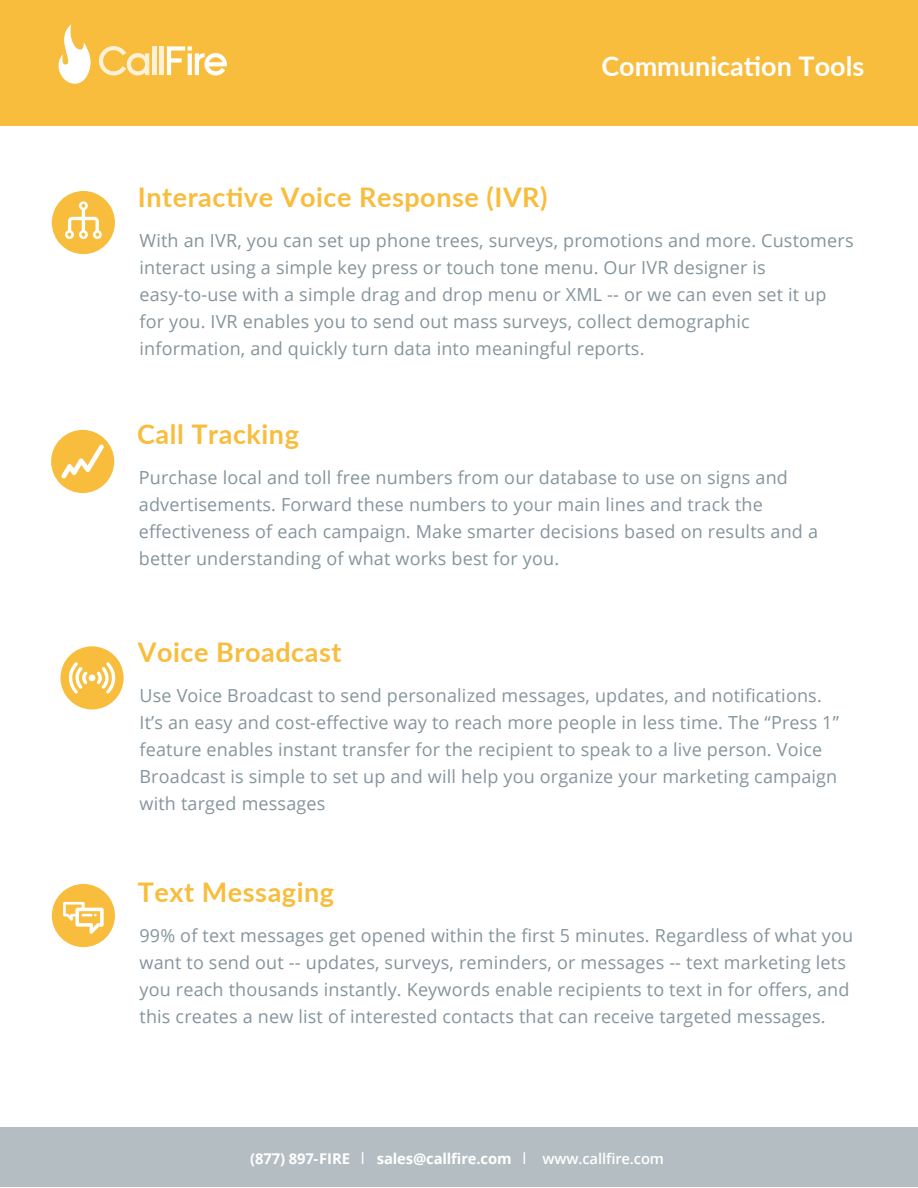
<style>
.page{position:relative;width:918px;height:1188px;background:#fff}
.page>*{position:absolute;margin:0;border:0;box-sizing:border-box;transform-origin:0 0}
.t1{font:700 27px "Lato";letter-spacing:.02em;color:#f8bd3c}
.t2{font:700 27px "Lato";color:#fff}
.t3{font:18px/27px "Open Sans";letter-spacing:.01em;color:#85949c}
.t4{font:700 14.85px "Open Sans";letter-spacing:-.01em;color:#fff}
.s1{font-weight:400;font-size:16.5px}
.s2{font-weight:600}
</style>
<div class="page">
<div style="left:1px;top:0;width:917px;height:126px;background:#f8bd3c"></div>
<svg style="left:59px;top:24px;width:32px;height:60px"></svg>
<svg style="left:99px;top:46px;width:50px;height:29px"></svg>
<div style="left:152px;top:46px;width:5px;height:29px;background:#fdf1d8"></div>
<hr style="left:160px;top:46px;width:4px;height:29px;background:#fdf1d8">
<svg style="left:167px;top:46px;width:60px;height:29px"></svg>
<div style="left:0;top:1128px;width:918px;height:59px;background:#b4bec2"></div>
<div style="left:52px;top:884px;width:63px;height:63px;background:#f8bd3c;border-radius:50%"></div>
<div style="left:52px;top:191px;width:63px;height:63px;background:#f8bd3c;border-radius:50%"></div>
<svg style="left:63px;top:902px;width:41px;height:32px"></svg>
<div style="left:60px;top:646px;width:64px;height:63px;background:#f8bd3c;border-radius:50%"></div>
<svg style="left:68px;top:662px;width:48px;height:32px"></svg>
<div style="left:51px;top:430px;width:63px;height:63px;background:#f8bd3c;border-radius:50%"></div>
<svg style="left:65px;top:201px;width:37px;height:38px"></svg>
<svg style="left:61px;top:444px;width:43px;height:34px"></svg>
<h1 class="t2" style="left:601px;top:47px;width:264px">Communication Tools</h1>
<h1 class="t1" style="left:138px;top:177px;width:411px">Interactive Voice Response (IVR)</h1>
<p class="t3" style="left:139px;top:226px;width:716px">With an IVR, you can set up phone trees, surveys, promotions and more. Customers interact using a simple key press or touch tone menu. Our IVR designer is easy-to-use with a simple drag and drop menu or XML -- or we can even set it up for you. IVR enables you to send out mass surveys, collect demographic information, and quickly turn data into meaningful reports.</p>
<h1 class="t1" style="left:137px;top:414px;width:163px">Call Tracking</h1>
<p class="t3" style="left:139px;top:464px;width:681px">Purchase local and toll free numbers from our database to use on signs and advertisements. Forward these numbers to your main lines and track the effectiveness of each campaign. Make smarter decisions based on results and a better understanding of what works best for you.</p>
<h1 class="t1" style="left:138px;top:632px;width:205px">Voice Broadcast</h1>
<p class="t3" style="left:139px;top:682px;width:701px">Use Voice Broadcast to send personalized messages, updates, and notifications.<br>It’s an easy and cost-effective way to reach more people in less time. The “Press 1” feature enables instant transfer for the recipient to speak to a live person. Voice Broadcast is simple to set up and will help you organize your marketing campaign with targed messages</p>
<h1 class="t1" style="left:138px;top:872px;width:198px">Text Messaging</h1>
<p class="t3" style="left:139px;top:921px;width:715px">99% of text messages get opened within the first 5 minutes. Regardless of what you want to send out -- updates, surveys, reminders, or messages -- text marketing lets you reach thousands instantly. Keywords enable recipients to text in for offers, and this creates a new list of interested contacts that can receive targeted messages.</p>
<p class="t4" style="left:250px;top:1148px;width:415px">(877) 897-FIRE <span class="s1">I</span> sales@callfire.com <span class="s1">I</span> <span class="s2">www.callfire.com</span></p>
</div>
